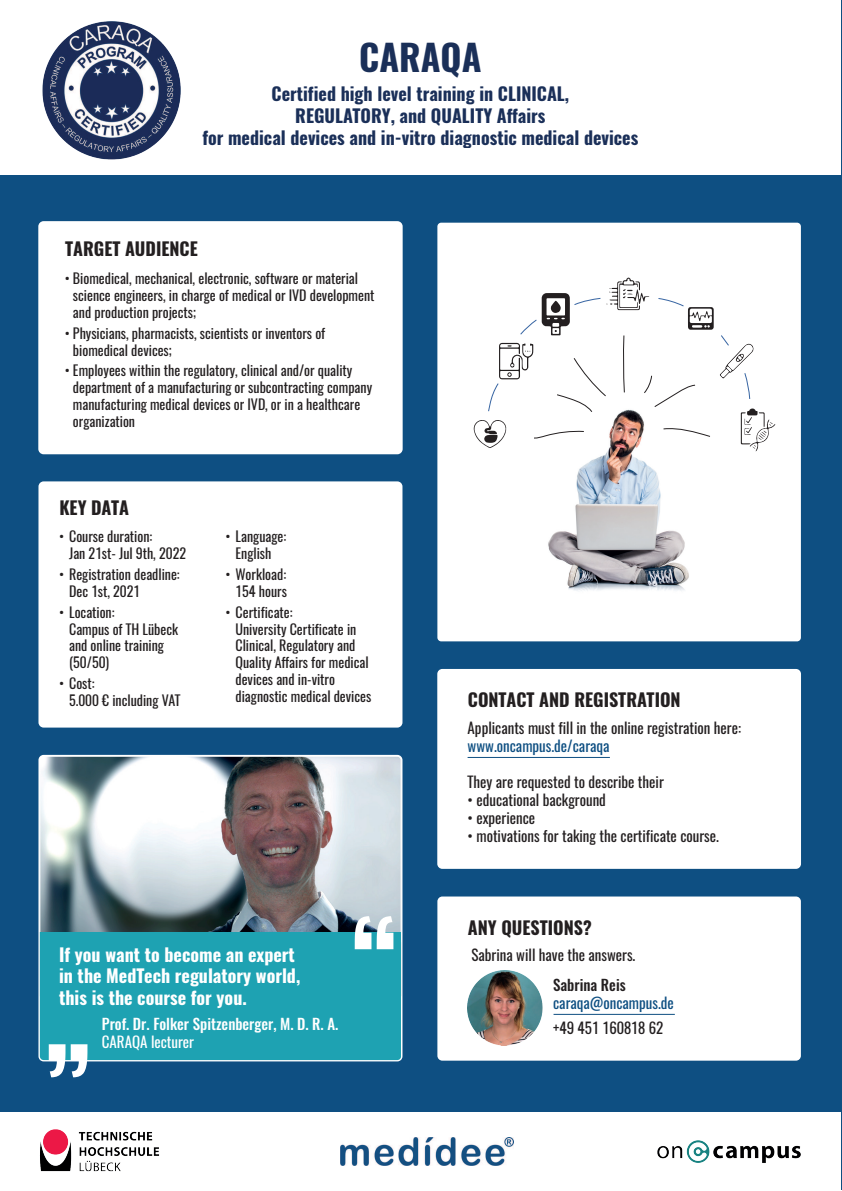
<style>
.page{position:relative;width:842px;height:1191px;background:#fff}
.page>*{position:absolute;margin:0;border:0;box-sizing:border-box;transform-origin:0 0}
.t1{font:700 36px "Oswald";color:#182d57}
.t2{font:700 18px/21.6px "Oswald";color:#182d57;text-align:center}
.t3{font:700 18px/21.6px "Oswald";color:#fff}
.t4{font:700 18px "Oswald";color:#231f20}
.t5{font:15px/18px "Oswald";color:#231f20}
.t6{font:15px "Oswald";color:#0e4f82}
.t7{font:500 15px "Oswald";color:#fff}
.t8{font:15px "Oswald";color:#fff}
.t9{font:500 15px "Oswald";color:#231f20}
.t10{font:14px/16.8px "Oswald";color:#231f20}
</style>
<div class="page">
<div style="left:0;top:0;width:842px;height:1189px;background:#0e4f82"></div>
<div style="left:0;top:1112px;width:841px;height:79px;background:#fff"></div>
<div style="left:0;top:0;width:841px;height:175px;background:#fff"></div>
<img style="left:341px;top:1137px;width:173px;height:28px">
<img style="left:40px;top:1129px;width:119px;height:43px">
<img style="left:42px;top:21px;width:139px;height:139px">
<img style="left:657px;top:1140px;width:144px;height:23px">
<div style="left:437px;top:223px;width:364px;height:418px;background:#fff;border-radius:4px"></div>
<img style="left:548px;top:413px;width:141px;height:178px">
<svg style="left:474px;top:420px;width:32px;height:28px"></svg>
<svg style="left:741px;top:408px;width:34px;height:43px"></svg>
<svg style="left:534px;top:430px;width:51px;height:9px"></svg>
<svg style="left:662px;top:427px;width:48px;height:11px"></svg>
<svg style="left:488px;top:277px;width:226px;height:136px"></svg>
<svg style="left:720px;top:335px;width:34px;height:64px"></svg>
<div style="left:40px;top:223px;width:361px;height:230px;background:#fff;border-radius:4px"></div>
<div style="left:38px;top:221px;width:365px;height:233px;border:3px solid #fff;border-radius:4px"></div>
<div style="left:40px;top:483px;width:361px;height:243px;background:#fff;border-radius:4px"></div>
<div style="left:38px;top:481px;width:364px;height:246px;border:3px solid #fff;border-radius:4px"></div>
<div style="left:438px;top:897px;width:362px;height:162px;background:#fff;border-radius:4px"></div>
<div style="left:437px;top:896px;width:364px;height:164px;border:2px solid #fff;border-radius:4px"></div>
<img style="left:468px;top:970px;width:74px;height:75px">
<div style="left:438px;top:670px;width:362px;height:197px;background:#fff;border-radius:4px"></div>
<div style="left:437px;top:669px;width:364px;height:200px;border:2px solid #fff;border-radius:4px"></div>
<hr style="left:468px;top:757px;width:142px;height:1px;background:#0e4f82">
<hr style="left:553px;top:1013px;width:122px;height:1px;background:#0e4f82">
<img style="left:40px;top:756px;width:361px;height:176px">
<div style="left:40px;top:932px;width:361px;height:128px;background:#1ea2b2"></div>
<svg style="left:49px;top:1044px;width:38px;height:33px"></svg>
<svg style="left:355px;top:916px;width:38px;height:33px"></svg>
<h1 class="t1" style="left:359px;top:43px;width:124px">CARAQA</h1>
<p class="t2" style="left:202px;top:85px;width:437px">Certified high level training in CLINICAL,<br>REGULATORY, and QUALITY Affairs<br>for medical devices and in-vitro diagnostic medical devices</p>
<p class="t4" style="left:65px;top:241px;width:134px">TARGET AUDIENCE</p>
<p class="t10" style="left:73px;top:271px;width:303px;text-indent:-8px">ï Biomedical, mechanical, electronic, software or material science engineers, in charge of medical or IVD development and production projects;</p>
<p class="t10" style="left:73px;top:326px;width:254px;text-indent:-8px">ï Physicians, pharmacists, scientists or inventors of biomedical devices;</p>
<p class="t10" style="left:73px;top:363px;width:301px;text-indent:-8px">ï Employees within the regulatory, clinical and/or quality department of a manufacturing or subcontracting company manufacturing medical devices or IVD, or in a healthcare organization</p>
<p class="t4" style="left:59px;top:500px;width:71px">KEY DATA</p>
<p class="t10" style="left:69px;top:529px;width:118px;text-indent:-10px">ï Course duration:<br>Jan 21st- Jul 9th, 2022</p>
<p class="t10" style="left:69px;top:567px;width:112px;text-indent:-10px">ï Registration deadline:<br>Dec 1st, 2021</p>
<p class="t10" style="left:69px;top:605px;width:110px;text-indent:-10px">ï Location:<br>Campus of TH Lübeck and online training (50/50)</p>
<p class="t10" style="left:69px;top:676px;width:113px;text-indent:-10px">ï Cost:<br>5.000 € including VAT</p>
<p class="t10" style="left:226px;top:529px;width:62px;text-align:center">ï Language:<br>English</p>
<p class="t10" style="left:226px;top:567px;width:63px;text-align:right">ï Workload:<br>154 hours</p>
<p class="t10" style="left:236px;top:605px;width:137px;text-indent:-10px">ï Certificate:<br>University Certificate in<br>Clinical, Regulatory and<br>Quality Affairs for medical devices and in-vitro diagnostic medical devices</p>
<p class="t3" style="left:59px;top:945px;width:243px">If you want to become an expert in the MedTech regulatory world, this is the course for you.</p>
<p class="t7" style="left:102px;top:1017px;width:238px">Prof. Dr. Folker Spitzenberger, M. D. R. A.</p>
<p class="t8" style="left:102px;top:1035px;width:94px">CARAQA lecturer</p>
<p class="t4" style="left:468px;top:692px;width:214px">CONTACT AND REGISTRATION</p>
<p class="t5" style="left:468px;top:719px;width:275px">Applicants must fill in the online registration here:</p>
<p class="t6" style="left:468px;top:739px;width:143px">www.oncampus.de/caraqa</p>
<p class="t5" style="left:468px;top:773px;width:253px">They are requested to describe their<br>ï educational background<br>ï experience<br>ï motivations for taking the certificate course.</p>
<p class="t4" style="left:468px;top:920px;width:125px">ANY QUESTIONS?</p>
<p class="t5" style="left:471px;top:947px;width:165px">Sabrina will have the answers.</p>
<p class="t9" style="left:553px;top:978px;width:74px">Sabrina Reis</p>
<p class="t6" style="left:553px;top:996px;width:122px">caraqa@oncampus.de</p>
<p class="t5" style="left:553px;top:1020px;width:112px">+49 451 160818 62</p>
</div>
